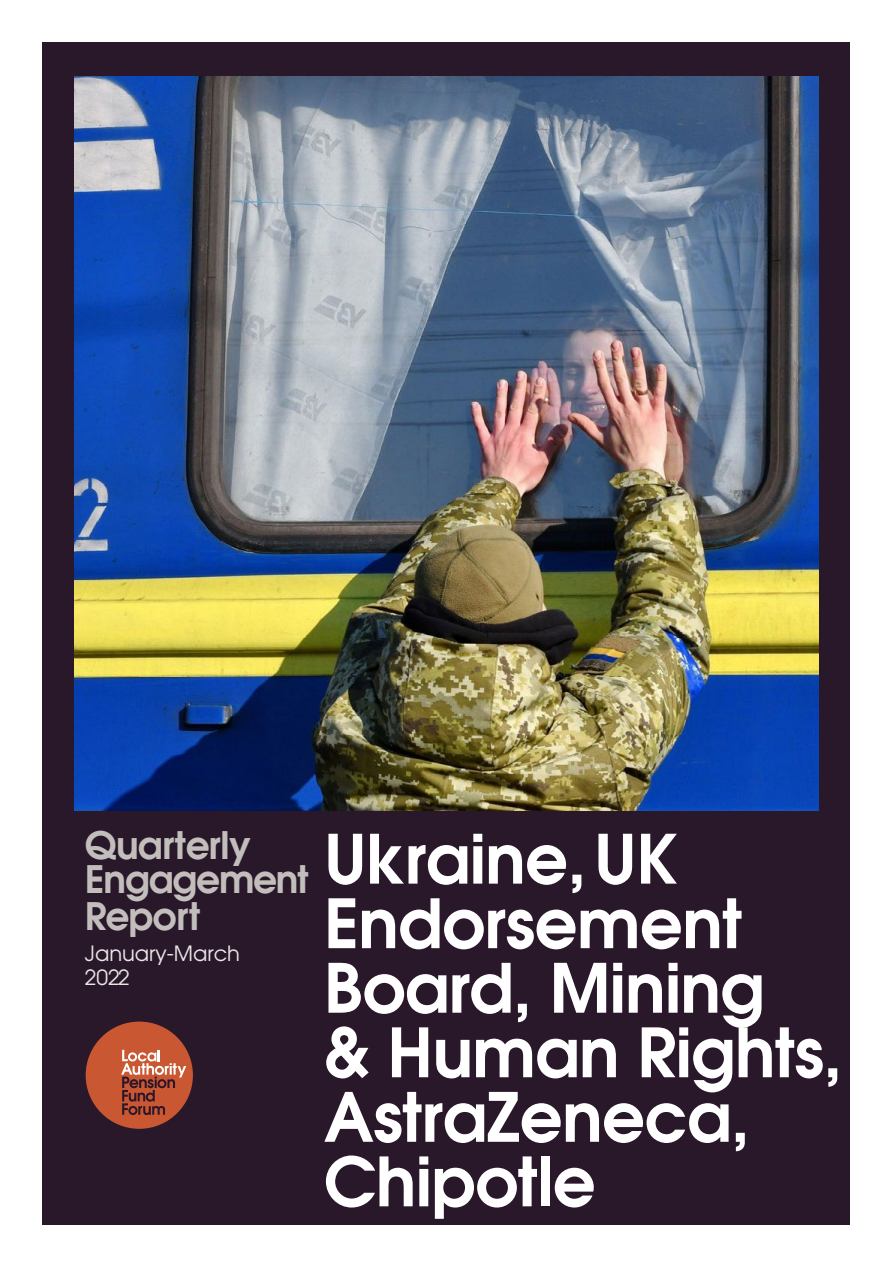
<style>
.page{position:relative;width:893px;height:1263px;background:#fff}
.page>*{position:absolute;margin:0;border:0;box-sizing:border-box;transform-origin:0 0}
.t1{font:600 67.5px/64.5px "Avant Garde";letter-spacing:-.01em;color:#fff}
.t2{font:600 37.8px/35.4px "Avant Garde";letter-spacing:-.02em;color:#c2bebb}
.t3{font:21px/24px "Avant Garde";color:#eae7e5}
</style>
<div class="page">
<div style="left:43px;top:43px;width:807px;height:1182px;background:#29172a"></div>
<div style="left:86px;top:1021px;width:107px;height:108px;background:#c95832;border-radius:50%"></div>
<svg style="left:121px;top:1050px;width:65px;height:65px"></svg>
<img style="left:74px;top:77px;width:745px;height:733px">
<p class="t2" style="left:85px;top:827px;width:226px">Quarterly<br>Engagement<br>Report</p>
<p class="t3" style="left:85px;top:940px;width:157px">January-March<br>2022</p>
<p class="t1" style="left:324px;top:825px;width:520px">Ukraine,UK<br>Endorsement<br>Board, Mining<br>&amp; Human Rights,<br>AstraZeneca,<br>Chipotle</p>
</div>
